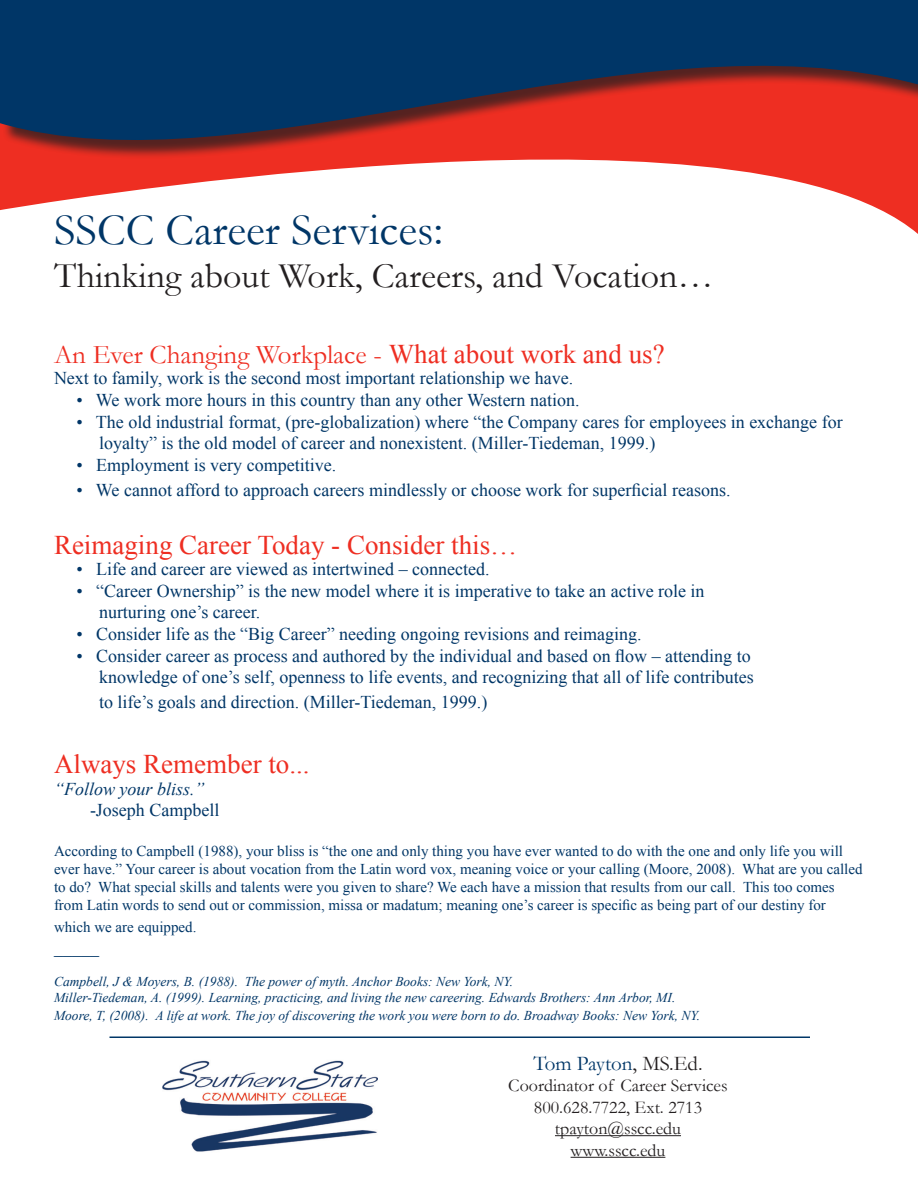
<style>
.page{position:relative;width:918px;height:1188px;background:#fff}
.page>*{position:absolute;margin:0;border:0;box-sizing:border-box;transform-origin:0 0}
.t1{font:45px "Garamond";color:#003667}
.t2{font:36px "Garamond";color:#231f20}
.t3{font:27px "Times New Roman";color:#ee2e22}
.t4{font:27px "Garamond";color:#ee2e22}
.t5{font:21px "Garamond";color:#003667}
.t6{font:18px "Times New Roman";color:#003667}
.t7{font:18px "Garamond";color:#231f20}
.t8{font:italic 18px "Times New Roman";color:#003667}
.t9{font:15px/18px "Times New Roman";color:#003667}
.t10{font:italic 13.5px "Times New Roman";color:#003667}
.s1{font-family:"Times New Roman"}
.s2{color:#231f20}
</style>
<div class="page">
<svg style="left:0;top:195px;width:918px;height:39px"></svg>
<svg style="left:0;top:0;width:918px;height:195px;background:#6a465b"></svg>
<img style="left:162px;top:1060px;width:216px;height:92px">
<hr style="left:555px;top:1135px;width:126px;height:1px;background:#231f20">
<hr style="left:571px;top:1157px;width:94px;height:1px;background:#231f20">
<hr style="left:110px;top:1036px;width:700px;height:2px;background:#003667">
<p class="t1" style="left:54px;top:200px;width:391px">SSCC Career Services:</p>
<p class="t2" style="left:54px;top:252px;width:661px">Thinking about Work, Careers, and Vocation…</p>
<p class="t4" style="left:54px;top:336px;width:612px">An Ever Changing Workplace - <span class="s1">What about work and us?</span></p>
<p class="t6" style="left:54px;top:366px;width:521px">Next to family, work is the second most important relationship we have.</p>
<p class="t6" style="left:76px;top:388px;width:505px">• We work more hours in this country than any other Western nation.</p>
<p class="t6" style="left:76px;top:409px;width:768px">• The old industrial format, (pre-globalization) where “the Company cares for employees in exchange for</p>
<p class="t6" style="left:99px;top:431px;width:558px">loyalty” is the old model of career and nonexistent. (Miller-Tiedeman, 1999.)</p>
<p class="t6" style="left:76px;top:453px;width:261px">• Employment is very competitive.</p>
<p class="t6" style="left:76px;top:478px;width:656px">• We cannot afford to approach careers mindlessly or choose work for superficial reasons.</p>
<p class="t3" style="left:54px;top:526px;width:465px">Reimaging Career Today - Consider this…</p>
<p class="t6" style="left:76px;top:557px;width:415px">• Life and career are viewed as intertwined – connected.</p>
<p class="t6" style="left:76px;top:579px;width:630px">• “Career Ownership” is the new model where it is imperative to take an active role in</p>
<p class="t6" style="left:99px;top:600px;width:163px">nurturing one’s career.</p>
<p class="t6" style="left:76px;top:622px;width:567px">• Consider life as the “Big Career” needing ongoing revisions and reimaging.</p>
<p class="t6" style="left:76px;top:643px;width:676px">• Consider career as process and authored by the individual and based on flow – attending to</p>
<p class="t6" style="left:99px;top:665px;width:656px">knowledge of one’s self, openness to life events, and recognizing that all of life contributes</p>
<p class="t6" style="left:99px;top:690px;width:390px">to life’s goals and direction. (Miller-Tiedeman, 1999.)</p>
<p class="t3" style="left:54px;top:746px;width:257px">Always Remember to...</p>
<p class="t8" style="left:54px;top:776px;width:152px">“Follow your bliss.”</p>
<p class="t6" style="left:90px;top:798px;width:131px">-Joseph Campbell</p>
<p class="t9" style="left:54px;top:842px;width:810px">According to Campbell (1988), your bliss is “the one and only thing you have ever wanted to do with the one and only life you will ever have.” Your career is about vocation from the Latin word vox, meaning voice or your calling (Moore, 2008). What are you called to do? What special skills and talents were you given to share? We each have a mission that results from our call. This too comes from Latin words to send out or commission, missa or madatum; meaning one’s career is specific as being part of our destiny for</p>
<p class="t9" style="left:54px;top:917px;width:144px">which we are equipped.</p>
<p class="t6" style="left:54px;top:935px;width:46px">_____</p>
<p class="t10" style="left:54px;top:972px;width:461px">Campbell, J &amp; Moyers, B. (1988). The power of myth. Anchor Books: New York, NY.</p>
<p class="t10" style="left:54px;top:988px;width:623px">Miller-Tiedeman, A. (1999). Learning, practicing, and living the new careering. Edwards Brothers: Ann Arbor, MI.</p>
<p class="t10" style="left:54px;top:1006px;width:648px">Moore, T, (2008). A life at work. The joy of discovering the work you were born to do. Broadway Books: New York, NY.</p>
<p class="t5" style="left:533px;top:1049px;width:171px">Tom Payton<span class="s2">, MS.Ed.</span></p>
<p class="t7" style="left:508px;top:1073px;width:221px">Coordinator of Career Services</p>
<p class="t7" style="left:534px;top:1095px;width:170px">800.628.7722, Ext. 2713</p>
<p class="t7" style="left:555px;top:1117px;width:128px">tpayton@sscc.edu</p>
<p class="t7" style="left:571px;top:1138px;width:96px">www.sscc.edu</p>
</div>
